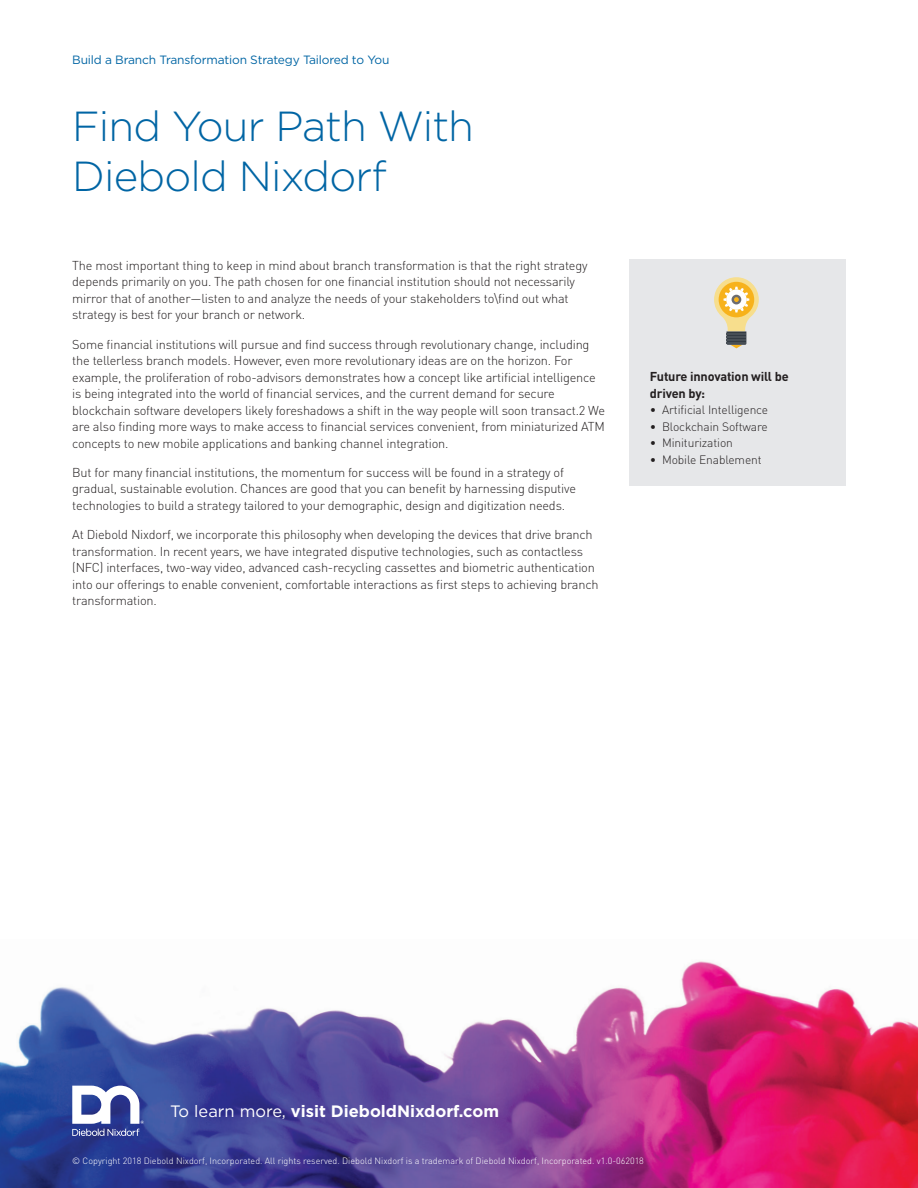
<style>
.page{position:relative;width:918px;height:1188px;background:#fff}
.page>*{position:absolute;margin:0;border:0;box-sizing:border-box;transform-origin:0 0}
.H1___Large_blue_head{font:300 42px/49.5px "Gotham";letter-spacing:-.02em;color:#0065a4}
.t1{font:700 16.5px "Gotham";color:#fff}
.BC1___Main_body_copy{font:300 12.75px/16.5px "DIN Pro";letter-spacing:-.015em;color:#231f20}
.H4___Black_body_subh{font:700 12.75px/16.5px "DIN Pro";letter-spacing:-.015em;color:#231f20}
.t2{font:300 12px "DIN Pro";letter-spacing:-.01em;color:#231f20}
.H5___Blue_headline{font:12px "Gotham";letter-spacing:-.015em;color:#0065a4}
.t3{font:300 9px "DIN Pro";color:#fff}
.s1{font-weight:400}
</style>
<div class="page">
<img style="left:0;top:961px;width:918px;height:227px">
<svg style="left:72px;top:1086px;width:72px;height:50px"></svg>
<div style="left:629px;top:259px;width:217px;height:227px;background:#e6e7e9"></div>
<svg style="left:714px;top:277px;width:45px;height:71px"></svg>
<p class="H5___Blue_headline" style="left:72px;top:52px;width:319px">Build a Branch Transformation Strategy Tailored to You</p>
<p class="H1___Large_blue_head" style="left:72px;top:101px;width:403px">Find Your Path With<br>Diebold Nixdorf</p>
<p class="BC1___Main_body_copy" style="left:72px;top:256px;width:517px">The most important thing to keep in mind about branch transformation is that the right strategy depends primarily on you. The path chosen for one financial institution should not necessarily mirror that of another—listen to and analyze the needs of your stakeholders to\find out what strategy is best for your branch or network.</p>
<p class="BC1___Main_body_copy" style="left:72px;top:335px;width:534px">Some financial institutions will pursue and find success through revolutionary change, including the tellerless branch models. However, even more revolutionary ideas are on the horizon. For example, the proliferation of robo-advisors demonstrates how a concept like artificial intelligence is being integrated into the world of financial services, and the current demand for secure blockchain software developers likely foreshadows a shift in the way people will soon transact.2 We are also finding more ways to make access to financial services convenient, from miniaturized ATM concepts to new mobile applications and banking channel integration.</p>
<p class="BC1___Main_body_copy" style="left:72px;top:463px;width:505px">But for many financial institutions, the momentum for success will be found in a strategy of gradual, sustainable evolution. Chances are good that you can benefit by harnessing disputive technologies to build a strategy tailored to your demographic, design and digitization needs.</p>
<p class="BC1___Main_body_copy" style="left:72px;top:526px;width:528px">At Diebold Nixdorf, we incorporate this philosophy when developing the devices that drive branch transformation. In recent years, we have integrated disputive technologies, such as contactless (NFC) interfaces, two-way video, advanced cash-recycling cassettes and biometric authentication into our offerings to enable convenient, comfortable interactions as first steps to achieving branch transformation.</p>
<p class="H4___Black_body_subh" style="left:650px;top:367px;width:140px">Future innovation will be driven by:</p>
<p class="t2" style="left:650px;top:402px;width:120px">• Artificial Intelligence</p>
<p class="t2" style="left:650px;top:418px;width:119px">• Blockchain Software</p>
<p class="t2" style="left:650px;top:435px;width:84px">• Miniturization</p>
<p class="t2" style="left:650px;top:451px;width:113px">• Mobile Enablement</p>
<p class="t1" style="left:170px;top:1101px;width:330px"><span class="s1">To learn more,</span> visit DieboldNixdorf.com</p>
<p class="t3" style="left:72px;top:1155px;width:573px">© Copyright 2018 Diebold Nixdorf, Incorporated. All rights reserved. Diebold Nixdorf is a trademark of Diebold Nixdorf, Incorporated. v1.0-062018</p>
</div>
